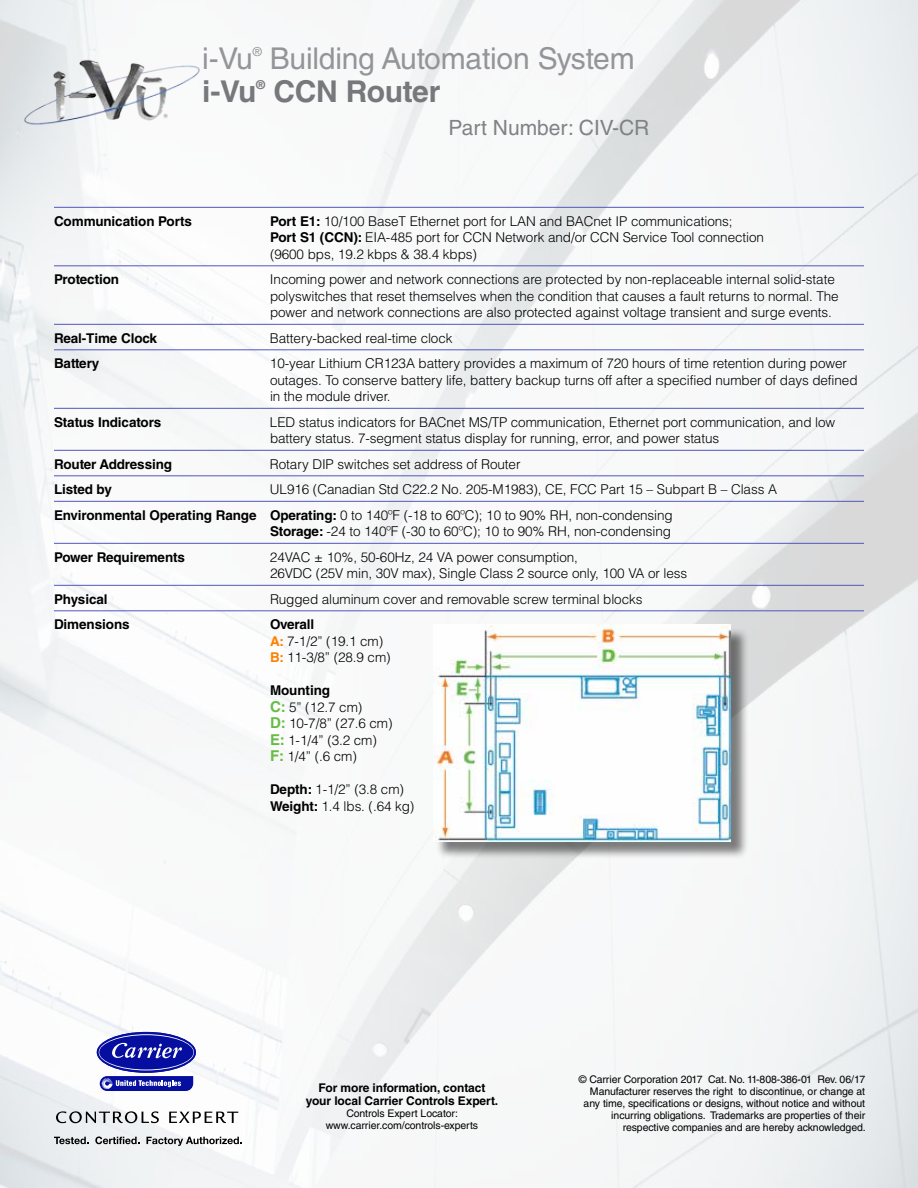
<style>
.page{position:relative;width:918px;height:1188px;background:#fff}
.page>*{position:absolute;margin:0;border:0;box-sizing:border-box;transform-origin:0 0}
.Head_sub{font:30px "Helvetica LT Std";letter-spacing:-.005em;color:#939598}
.Head_Bold_20pt{font:700 30px "Helvetica LT Std";letter-spacing:-.005em;color:#77787b}
.t1{font:21px "Helvetica LT Std";color:#808285}
.Chart_2_col_ctr_rule{font:300 13.5px/16.5px "Helvetica LT Std";letter-spacing:-.005em;color:#000}
.Chart_2_col_ctr_rule-2{font:700 13.5px "Helvetica LT Std";letter-spacing:-.005em;color:#000}
.Head_sub-2{font:12.3px "Helvetica LT Std";color:#939598}
.Head_Bold_20pt-2{font:700 12.3px "Helvetica LT Std";color:#77787b}
.Text_08_bold{font:700 12px "Helvetica LT Std";letter-spacing:-.005em;color:#000}
.Disclaimer_FR{font:10.5px/12px "Helvetica LT Std";letter-spacing:-.005em;color:#000;text-align:right}
.s1{font-weight:700}
.s2{font-weight:700;color:#ff8000}
.s3{font-weight:700;font-size:15px;color:#66bd45}
</style>
<div class="page">
<img style="left:0;top:0;width:918px;height:1188px">
<img style="left:7px;top:54px;width:213px;height:74px">
<svg style="left:56px;top:1111px;width:103px;height:12px"></svg>
<svg style="left:169px;top:1112px;width:69px;height:11px"></svg>
<svg style="left:100px;top:1076px;width:93px;height:15px"></svg>
<svg style="left:97px;top:1032px;width:99px;height:41px"></svg>
<svg style="left:99px;top:1034px;width:95px;height:36px"></svg>
<div style="left:99px;top:1035px;width:94px;height:35px;background:#060e9f;border-radius:50%"></div>
<svg style="left:112px;top:1043px;width:70px;height:15px"></svg>
<svg style="left:54px;top:1137px;width:35px;height:7px"></svg>
<svg style="left:95px;top:1137px;width:44px;height:7px"></svg>
<svg style="left:146px;top:1137px;width:96px;height:9px"></svg>
<hr style="left:54px;top:207px;width:810px;height:1px;background:#5156bc">
<hr style="left:54px;top:265px;width:810px;height:1px;background:#5156bc">
<hr style="left:54px;top:324px;width:810px;height:1px;background:#5156bc">
<hr style="left:54px;top:349px;width:810px;height:1px;background:#5156bc">
<hr style="left:54px;top:408px;width:810px;height:1px;background:#5156bc">
<hr style="left:54px;top:450px;width:810px;height:1px;background:#5156bc">
<hr style="left:54px;top:475px;width:810px;height:1px;background:#5156bc">
<hr style="left:54px;top:501px;width:810px;height:1px;background:#5156bc">
<hr style="left:54px;top:543px;width:810px;height:1px;background:#5156bc">
<hr style="left:54px;top:585px;width:810px;height:1px;background:#5156bc">
<hr style="left:54px;top:610px;width:810px;height:1px;background:#5156bc">
<div style="left:436px;top:627px;width:313px;height:233px;background:#000;opacity:.5"></div>
<img style="left:433px;top:625px;width:298px;height:216px">
<p class="Head_sub" style="left:202px;top:41px;width:52px">i-Vu</p>
<p class="Head_sub-2" style="left:253px;top:45px;width:11px">®</p>
<p class="Head_sub" style="left:270px;top:41px;width:366px">Building Automation System</p>
<p class="Head_Bold_20pt" style="left:202px;top:73px;width:56px">i-Vu</p>
<p class="Head_Bold_20pt-2" style="left:256px;top:77px;width:11px">®</p>
<p class="Head_Bold_20pt" style="left:273px;top:73px;width:169px">CCN Router</p>
<p class="t1" style="left:449px;top:115px;width:202px">Part Number: CIV-CR</p>
<p class="Chart_2_col_ctr_rule-2" style="left:54px;top:213px;width:140px">Communication Ports</p>
<p class="Chart_2_col_ctr_rule" style="left:270px;top:213px;width:496px"><span class="s1">Port E1:</span> 10/100 BaseT Ethernet port for LAN and BACnet IP communications;<br><span class="s1">Port S1 (CCN):</span> EIA-485 port for CCN Network and/or CCN Service Tool connection (9600 bps, 19.2 kbps &amp; 38.4 kbps)</p>
<p class="Chart_2_col_ctr_rule-2" style="left:54px;top:271px;width:67px">Protection</p>
<p class="Chart_2_col_ctr_rule" style="left:270px;top:271px;width:570px">Incoming power and network connections are protected by non-replaceable internal solid-state polyswitches that reset themselves when the condition that causes a fault returns to normal. The power and network connections are also protected against voltage transient and surge events.</p>
<p class="Chart_2_col_ctr_rule-2" style="left:54px;top:330px;width:105px">Real-Time Clock</p>
<p class="Chart_2_col_ctr_rule" style="left:270px;top:330px;width:184px">Battery-backed real-time clock</p>
<p class="Chart_2_col_ctr_rule-2" style="left:54px;top:355px;width:47px">Battery</p>
<p class="Chart_2_col_ctr_rule" style="left:270px;top:355px;width:589px">10-year Lithium CR123A battery provides a maximum of 720 hours of time retention during power outages. To conserve battery life, battery backup turns off after a specified number of days defined in the module driver.</p>
<p class="Chart_2_col_ctr_rule-2" style="left:54px;top:414px;width:109px">Status Indicators</p>
<p class="Chart_2_col_ctr_rule" style="left:270px;top:414px;width:567px">LED status indicators for BACnet MS/TP communication, Ethernet port communication, and low battery status. 7-segment status display for running, error, and power status</p>
<p class="Chart_2_col_ctr_rule-2" style="left:54px;top:456px;width:120px">Router Addressing</p>
<p class="Chart_2_col_ctr_rule" style="left:270px;top:456px;width:252px">Rotary DIP switches set address of Router</p>
<p class="Chart_2_col_ctr_rule-2" style="left:54px;top:481px;width:60px">Listed by</p>
<p class="Chart_2_col_ctr_rule" style="left:270px;top:481px;width:509px">UL916 (Canadian Std C22.2 No. 205-M1983), CE, FCC Part 15 – Subpart B – Class A</p>
<p class="Chart_2_col_ctr_rule" style="left:54px;top:507px;width:620px;text-align:right"><span class="s1">Environmental Operating Range Operating:</span> 0 to 140ºF (-18 to 60ºC); 10 to 90% RH, non-condensing<br><span class="s1">Storage:</span> -24 to 140ºF (-30 to 60ºC); 10 to 90% RH, non-condensing</p>
<p class="Chart_2_col_ctr_rule-2" style="left:54px;top:549px;width:133px">Power Requirements</p>
<p class="Chart_2_col_ctr_rule" style="left:270px;top:549px;width:419px">24VAC ± 10%, 50-60Hz, 24 VA power consumption,<br>26VDC (25V min, 30V max), Single Class 2 source only, 100 VA or less</p>
<p class="Chart_2_col_ctr_rule-2" style="left:54px;top:591px;width:55px">Physical</p>
<p class="Chart_2_col_ctr_rule" style="left:270px;top:591px;width:374px">Rugged aluminum cover and removable screw terminal blocks</p>
<p class="Chart_2_col_ctr_rule-2" style="left:54px;top:616px;width:77px">Dimensions</p>
<p class="Chart_2_col_ctr_rule" style="left:270px;top:616px;width:122px"><span class="s1">Overall<br></span><span class="s2">A:</span> 7-1/2” (19.1 cm)<br><span class="s2">B:</span> 11-3/8” (28.9 cm)</p>
<p class="Chart_2_col_ctr_rule" style="left:270px;top:682px;width:124px"><span class="s1">Mounting<br></span><span class="s3">C:</span> 5” (12.7 cm)<br><span class="s3">D:</span> 10-7/8” (27.6 cm)<br><span class="s3">E:</span> 1-1/4” (3.2 cm)<br><span class="s3">F:</span> 1/4” (.6 cm)</p>
<p class="Chart_2_col_ctr_rule" style="left:270px;top:781px;width:146px"><span class="s1">Depth:</span> 1-1/2” (3.8 cm)<br><span class="s1">Weight:</span> 1.4 lbs. (.64 kg)</p>
<p class="Text_08_bold" style="left:319px;top:1080px;width:168px">For more information, contact</p>
<p class="Text_08_bold" style="left:306px;top:1094px;width:194px">your local Carrier Controls Expert.</p>
<p class="Disclaimer_FR" style="left:346px;top:1108px;width:113px">Controls Expert Locator:</p>
<p class="Disclaimer_FR" style="left:326px;top:1120px;width:154px">www.carrier.com/controls-experts</p>
<p class="Disclaimer_FR" style="left:579px;top:1073px;width:288px">© Carrier Corporation 2017 Cat. No. 11-808-386-01 Rev. 06/17<br>Manufacturer reserves the right to discontinue, or change at any time, specifications or designs, without notice and without incurring obligations. Trademarks are properties of their respective companies and are hereby acknowledged.</p>
</div>
